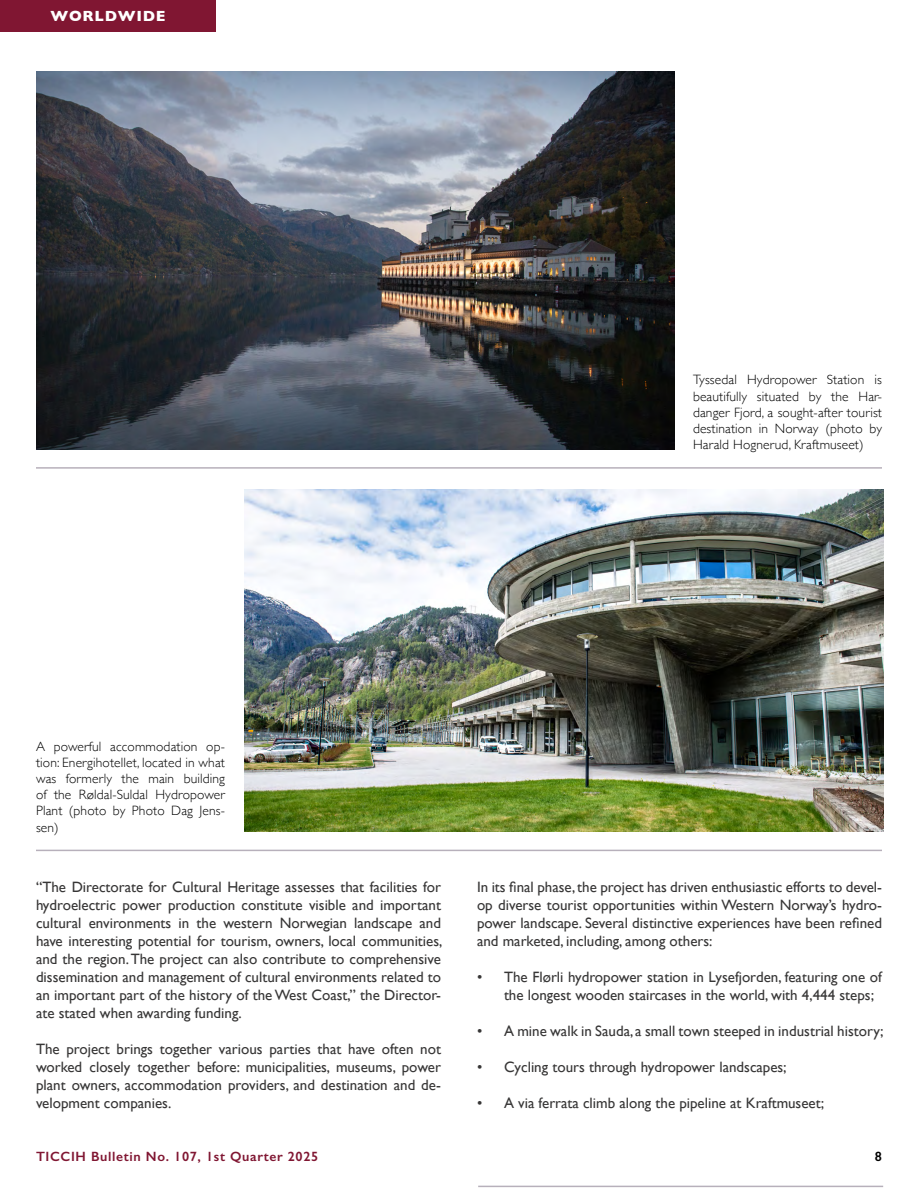
<style>
.page{position:relative;width:918px;height:1188px;background:#fff}
.page>*{position:absolute;margin:0;border:0;box-sizing:border-box;transform-origin:0 0}
.t1{font:15px/18px "Gill Sans";color:#373636;text-align:justify}
.t2{font:700 15px "Gill Sans";letter-spacing:.05em;color:#fff}
.t3{font:300 13.5px/16.2px "Gill Sans";letter-spacing:.01em;color:#000;text-align:justify}
.t4{font:600 13.5px "Gill Sans";letter-spacing:.05em;color:#801632}
.t5{font:600 13.5px "Gill Sans";color:#000}
</style>
<div class="page">
<div style="left:0;top:0;width:216px;height:32px;background:#801632"></div>
<hr style="left:478px;top:1186px;width:405px;height:1px;background:#b7b0bb">
<img style="left:36px;top:71px;width:639px;height:378px">
<hr style="left:36px;top:467px;width:846px;height:2px;background:#b7b0bb">
<img style="left:244px;top:490px;width:639px;height:342px">
<hr style="left:36px;top:850px;width:846px;height:1px;background:#b7b0bb">
<p class="t2" style="left:50px;top:4px;width:117px">WORLDWIDE</p>
<p class="t3" style="left:693px;top:371px;width:191px">Tyssedal Hydropower Station is beautifully situated by the Har&shy;danger Fjord, a sought-after tourist destination in Norway (photo by Harald Hognerud, Kraftmuseet)</p>
<p class="t3" style="left:36px;top:738px;width:191px">A powerful accommodation op&shy;tion: Energihotellet, located in what was formerly the main building of the Røldal-Suldal Hydropower Plant (photo by Photo Dag Jens&shy;sen)</p>
<p class="t1" style="left:36px;top:877px;width:408px">“The Directorate for Cultural Heritage assesses that facilities for hydroelectric power production constitute visible and important cultural environments in the western Norwegian landscape and have interesting potential for tourism, owners, local communities, and the region. The project can also contribute to comprehensive dissemination and management of cultural environments related to an important part of the history of the West Coast,” the Director&shy;ate stated when awarding funding.</p>
<p class="t1" style="left:36px;top:1039px;width:407px">The project brings together various parties that have often not worked closely together before: municipalities, museums, power plant owners, accommodation providers, and destination and de&shy;velopment companies.</p>
<p class="t1" style="left:477px;top:877px;width:407px">In its final phase, the project has driven enthusiastic efforts to devel&shy;op diverse tourist opportunities within Western Norway’s hydro&shy;power landscape. Several distinctive experiences have been refined and marketed, including, among others:</p>
<p class="t1" style="left:504px;top:967px;width:380px;text-indent:-27px">• The Flørli hydropower station in Lysefjorden, featuring one of the longest wooden staircases in the world, with 4,444 steps;</p>
<p class="t1" style="left:477px;top:1021px;width:408px">• A mine walk in Sauda, a small town steeped in industrial history;</p>
<p class="t1" style="left:477px;top:1057px;width:311px">• Cycling tours through hydropower landscapes;</p>
<p class="t1" style="left:477px;top:1093px;width:349px">• A via ferrata climb along the pipeline at Kraftmuseet;</p>
<p class="t4" style="left:36px;top:1148px;width:284px">TICCIH Bulletin No. 107, 1st Quarter 2025</p>
<p class="t5" style="left:875px;top:1148px;width:9px">8</p>
</div>
